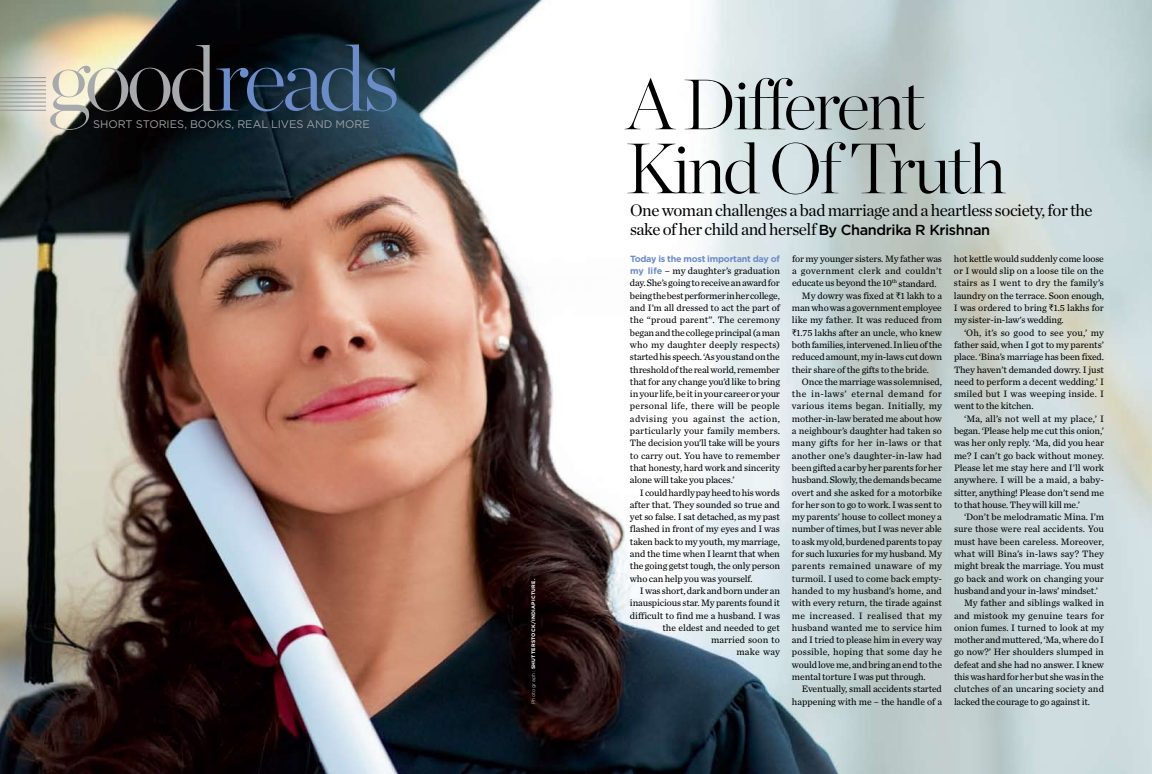
<style>
.page{position:relative;width:1152px;height:774px;background:#fff}
.page>*{position:absolute;margin:0;border:0;box-sizing:border-box;transform-origin:0 0}
.t1{font:200 92px "Chronicle Display";letter-spacing:-.06em;color:#6c8cc7}
.t2{font:200 71px/64px "Chronicle Display";letter-spacing:-.04em;color:#000}
.t3{font:17px/19px "Chronicle Deck";letter-spacing:-.025em;color:#000}
.t4{font:11px "Gotham";color:#9d9fa2}
.t5{font:9.7px/12.3px "Chronicle Text G2";letter-spacing:-.01em;color:#000;text-align:justify}
.t6{font:9.7px "Chronicle Text G2";letter-spacing:.015em;color:#000}
.t7{font:9.7px "Chronicle Text G2";letter-spacing:.025em;color:#000}
.t8{font:9.7px "Chronicle Text G2";letter-spacing:.02em;color:#000}
.t9{font:9.7px "Chronicle Text G2";letter-spacing:.03em;color:#000}
.t10{font:9.7px "Chronicle Text G2";letter-spacing:.04em;color:#000}
.t11{font:9.7px "Chronicle Text G2";letter-spacing:.01em;color:#000}
.t12{font:700 9px "Gotham";color:#6c8cc7}
.t13{font:700 5px "Gotham";letter-spacing:.05em;color:#fff}
.s1{color:#a7a9ac}
.s2{font-weight:300}
.s3{font-family:"Gotham";font-weight:500;font-size:14.5px}
.s4{font-family:"Gotham";font-weight:700;font-size:9px;color:#6c8cc7}
.s5{font-family:"Rupee Foradian";font-size:9px}
</style>
<div class="page">
<img style="left:0;top:0;width:1152px;height:774px">
<hr style="left:0;top:77px;width:46px;height:1px;background:#939598">
<hr style="left:0;top:81px;width:46px;height:1px;background:#939598">
<hr style="left:0;top:86px;width:46px;height:1px;background:#939598">
<hr style="left:0;top:90px;width:46px;height:1px;background:#939598">
<hr style="left:0;top:94px;width:46px;height:1px;background:#939598">
<hr style="left:0;top:98px;width:46px;height:1px;background:#939598">
<hr style="left:0;top:102px;width:46px;height:1px;background:#939598">
<hr style="left:0;top:106px;width:46px;height:1px;background:#939598">
<hr style="left:0;top:110px;width:46px;height:1px;background:#939598">
<h1 class="t1" style="left:48px;top:22px;width:354px"><span class="s1">good</span>reads</h1>
<p class="t4" style="left:93px;top:118px;width:52px">SHORT STOR</p>
<p class="t4" style="left:167px;top:118px;width:41px">IES, BOO</p>
<p class="t4" style="left:217px;top:118px;width:155px">KS, REAL LIVES AND MORE</p>
<p class="t13" style="left:531px;top:704px;width:127px;rotate:-90deg"><span class="s2">Photograph:</span> shutterstock/indiapicture.</p>
<h2 class="t2" style="left:626px;top:72px;width:382px">A Different<br>Kind Of Truth</h2>
<h3 class="t3" style="left:630px;top:201px;width:464px">One woman challenges a bad marriage and a heartless society, for the sake of her child and herself <span class="s3">By Chandrika R Krishnan</span></h3>
<p class="t12" style="left:630px;top:254px;width:151px">Today is the most important day of</p>
<p class="t5" style="left:630px;top:265px;width:152px"><span class="s4">my life</span> – my daughter’s graduation day. She’s going to receive an award for being the best performer in her college, and I’m all dressed to act the part of the “proud parent”. The ceremony began and the college principal (a man who my daughter deeply respects) started his speech. ‘As you stand on the threshold of the real world, remember that for any change you’d like to bring in your life, be it in your career or your personal life, there will be people advising you against the action, particularly your family members.<br>The decision you’ll take will be yours to carry out. You have to remember that honesty, hard work and sincerity alone will take you places.’</p>
<p class="t5" style="left:630px;top:486px;width:151px;text-indent:10px">I could hardly pay heed to his words after that. They sounded so true and yet so false. I sat detached, as my past flashed in front of my eyes and I was taken back to my youth, my marriage, and the time when I learnt that when the going getst tough, the only person who can help you was yourself.</p>
<p class="t5" style="left:630px;top:585px;width:152px;text-align:right">I was short, dark and born under an inauspicious star. My parents found it difficult to find me a husband. I was the eldest and needed to get married soon to<br>make way</p>
<p class="t5" style="left:792px;top:252px;width:152px">for my younger sisters. My father was</p>
<p class="t9" style="left:792px;top:265px;width:152px">a government clerk and couldn’t</p>
<p class="t5" style="left:792px;top:277px;width:146px">educate us beyond the 10<sup>th</sup> standard.</p>
<p class="t5" style="left:802px;top:289px;width:141px">My dowry was fixed at <span class="s5">`</span>1 lakh to a</p>
<p class="t5" style="left:792px;top:302px;width:151px">man who was a government employee</p>
<p class="t5" style="left:792px;top:314px;width:152px">like my father. It was reduced from</p>
<p class="t5" style="left:792px;top:326px;width:151px"><span class="s5">`</span>1.75 lakhs after an uncle, who knew</p>
<p class="t5" style="left:792px;top:339px;width:152px">both families, intervened. In lieu of the</p>
<p class="t5" style="left:792px;top:351px;width:152px">reduced amount, my in-laws cut down</p>
<p class="t5" style="left:792px;top:363px;width:139px">their share of the gifts to the bride.</p>
<p class="t5" style="left:802px;top:375px;width:141px">Once the marriage was solemnised,</p>
<p class="t10" style="left:792px;top:388px;width:151px">the in-laws’ eternal demand for</p>
<p class="t7" style="left:792px;top:400px;width:152px">various items began. Initially, my</p>
<p class="t5" style="left:792px;top:412px;width:152px">mother-in-law berated me about how</p>
<p class="t5" style="left:792px;top:425px;width:152px">a neighbour’s daughter had taken so</p>
<p class="t8" style="left:792px;top:437px;width:151px">many gifts for her in-laws or that</p>
<p class="t6" style="left:792px;top:450px;width:151px">another one’s daughter-in-law had</p>
<p class="t5" style="left:792px;top:462px;width:152px">been gifted a car by her parents for her</p>
<p class="t5" style="left:792px;top:474px;width:151px">husband. Slowly, the demands became</p>
<p class="t5" style="left:792px;top:486px;width:152px">overt and she asked for a motorbike</p>
<p class="t5" style="left:792px;top:498px;width:151px">for her son to go to work. I was sent to</p>
<p class="t5" style="left:792px;top:511px;width:151px">my parents’ house to collect money a</p>
<p class="t5" style="left:792px;top:523px;width:152px">number of times, but I was never able</p>
<p class="t5" style="left:792px;top:535px;width:152px">to ask my old, burdened parents to pay</p>
<p class="t5" style="left:792px;top:548px;width:151px">for such luxuries for my husband. My</p>
<p class="t7" style="left:792px;top:560px;width:152px">parents remained unaware of my</p>
<p class="t5" style="left:792px;top:572px;width:151px">turmoil. I used to come back empty-</p>
<p class="t5" style="left:792px;top:585px;width:151px">handed to my husband’s home, and</p>
<p class="t5" style="left:792px;top:597px;width:151px">with every return, the tirade against</p>
<p class="t9" style="left:792px;top:609px;width:152px">me increased. I realised that my</p>
<p class="t11" style="left:792px;top:622px;width:152px">husband wanted me to service him</p>
<p class="t5" style="left:792px;top:634px;width:151px">and I tried to please him in every way</p>
<p class="t6" style="left:792px;top:646px;width:152px">possible, hoping that some day he</p>
<p class="t5" style="left:792px;top:658px;width:152px">would love me, and bring an end to the</p>
<p class="t5" style="left:792px;top:671px;width:135px">mental torture I was put through.</p>
<p class="t5" style="left:802px;top:683px;width:141px">Eventually, small accidents started</p>
<p class="t5" style="left:792px;top:695px;width:152px">happening with me – the handle of a</p>
<p class="t5" style="left:954px;top:252px;width:152px">hot kettle would suddenly come loose or I would slip on a loose tile on the stairs as I went to dry the family’s laundry on the terrace. Soon enough, I was ordered to bring <span class="s5">`</span>1.5 lakhs for my sister-in-law's wedding.</p>
<p class="t5" style="left:954px;top:326px;width:152px;text-indent:10px">‘Oh, it’s so good to see you,’ my father said, when I got to my parents’ place. ‘Bina’s marriage has been fixed.<br>They haven’t demanded dowry. I just need to perform a decent wedding.’ I smiled but I was weeping inside. I went to the kitchen.</p>
<p class="t5" style="left:954px;top:412px;width:152px;text-indent:10px">‘Ma, all’s not well at my place,’ I began. ‘Please help me cut this onion,’ was her only reply. ‘Ma, did you hear me? I can’t go back without money.<br>Please let me stay here and I’ll work anywhere. I will be a maid, a baby&shy;sitter, anything! Please don’t send me to that house. They will kill me.’</p>
<p class="t5" style="left:964px;top:511px;width:142px">‘Don’t be melodramatic Mina. I’m</p>
<p class="t5" style="left:954px;top:523px;width:151px">sure those were real accidents. You</p>
<p class="t5" style="left:954px;top:535px;width:151px">must have been careless. Moreover,</p>
<p class="t6" style="left:954px;top:548px;width:152px">what will Bina’s in-laws say? They</p>
<p class="t5" style="left:954px;top:560px;width:152px">might break the marriage. You must</p>
<p class="t5" style="left:954px;top:572px;width:151px">go back and work on changing your</p>
<p class="t5" style="left:954px;top:585px;width:146px">husband and your in-laws’ mindset.’</p>
<p class="t5" style="left:964px;top:597px;width:142px">My father and siblings walked in</p>
<p class="t8" style="left:954px;top:609px;width:151px">and mistook my genuine tears for</p>
<p class="t5" style="left:954px;top:621px;width:152px">onion fumes. I turned to look at my</p>
<p class="t5" style="left:954px;top:634px;width:152px">mother and muttered, ‘Ma, where do I</p>
<p class="t5" style="left:954px;top:646px;width:151px">go now?’ Her shoulders slumped in</p>
<p class="t5" style="left:954px;top:658px;width:151px">defeat and she had no answer. I knew</p>
<p class="t5" style="left:954px;top:671px;width:151px">this was hard for her but she was in the</p>
<p class="t5" style="left:954px;top:683px;width:151px">clutches of an uncaring society and</p>
<p class="t5" style="left:954px;top:695px;width:137px">lacked the courage to go against it.</p>
</div>
